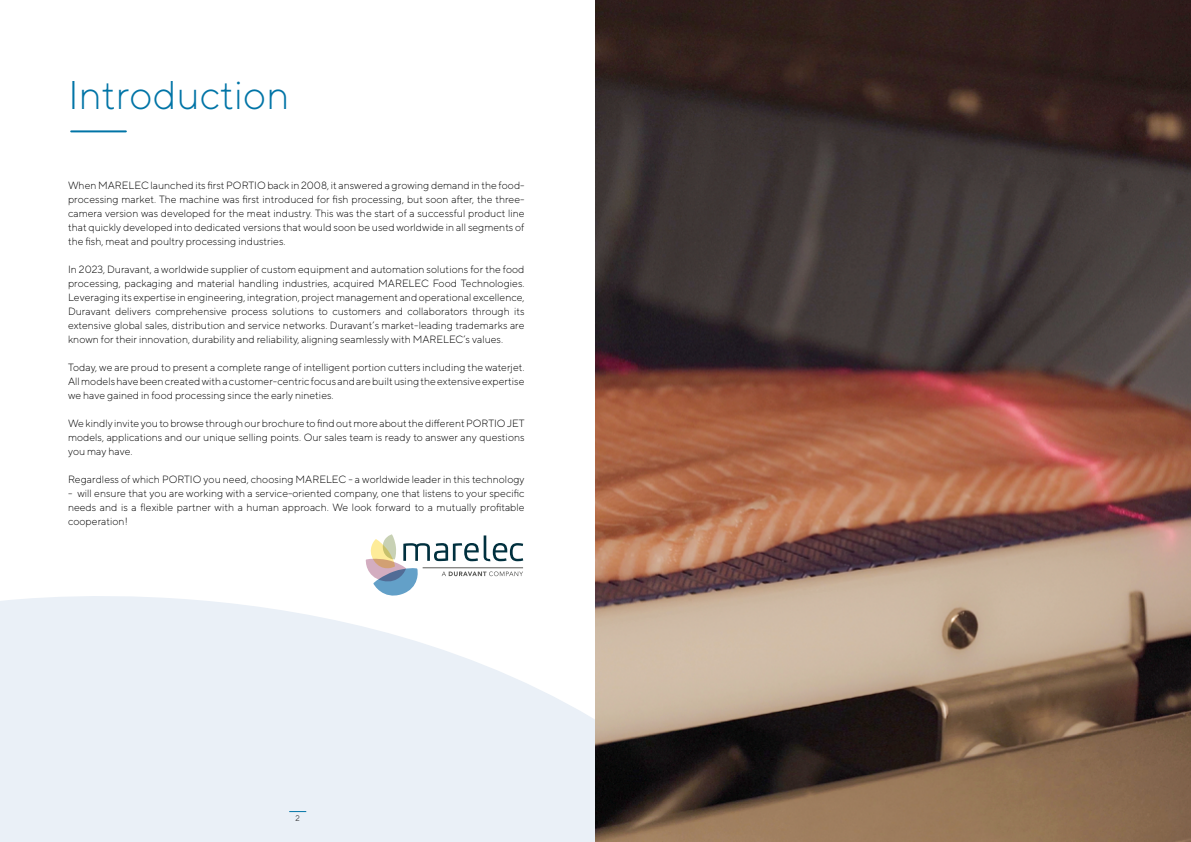
<style>
.page{position:relative;width:1191px;height:842px;background:#fff}
.page>*{position:absolute;margin:0;border:0;box-sizing:border-box;transform-origin:0 0}
.t1{font:300 40px "TT Norms";color:#0074a6}
.t2{font:300 10.5px/14px "TT Norms";color:#000;text-align:justify}
.t3{font:300 8px "TT Norms";color:#000}
</style>
<div class="page">
<hr style="left:71px;top:130px;width:55px;height:2px;background:#0074a6">
<svg style="left:0;top:559px;width:595px;height:283px;fill:#eaf0f7"></svg>
<svg style="left:366px;top:534px;width:157px;height:62px"></svg>
<hr style="left:422px;top:568px;width:101px;height:1px;background:#5a5a58">
<img style="left:595px;top:0;width:596px;height:842px">
<svg style="left:289px;top:811px;width:17px;height:1px"></svg>
<h1 class="t1" style="left:68px;top:71px;width:223px">Introduction</h1>
<p class="t2" style="left:68px;top:178px;width:458px">When MARELEC launched its first PORTIO back in 2008, it answered a growing demand in the food&shy;processing market. The machine was first introduced for fish processing, but soon after, the three&shy;camera version was developed for the meat industry. This was the start of a successful product line that quickly developed into dedicated versions that would soon be used worldwide in all segments of the fish, meat and poultry processing industries.</p>
<p class="t2" style="left:68px;top:262px;width:458px">In 2023, Duravant, a worldwide supplier of custom equipment and automation solutions for the food processing, packaging and material handling industries, acquired MARELEC Food Technologies.<br>Leveraging its expertise in engineering, integration, project management and operational excellence, Duravant delivers comprehensive process solutions to customers and collaborators through its extensive global sales, distribution and service networks. Duravant’s market-leading trademarks are known for their innovation, durability and reliability, aligning seamlessly with MARELEC’s values.</p>
<p class="t2" style="left:68px;top:360px;width:458px">Today, we are proud to present a complete range of intelligent portion cutters including the waterjet.<br>All models have been created with a customer-centric focus and are built using the extensive expertise we have gained in food processing since the early nineties.</p>
<p class="t2" style="left:68px;top:416px;width:458px">We kindly invite you to browse through our brochure to find out more about the different PORTIO JET models, applications and our unique selling points. Our sales team is ready to answer any questions you may have.</p>
<p class="t2" style="left:68px;top:472px;width:458px">Regardless of which PORTIO you need, choosing MARELEC - a worldwide leader in this technology</p>
<p class="t2" style="left:68px;top:486px;width:458px">- will ensure that you are working with a service-oriented company, one that listens to your specific needs and is a flexible partner with a human approach. We look forward to a mutually profitable cooperation!</p>
<p class="t3" style="left:295px;top:814px;width:6px">2</p>
</div>
